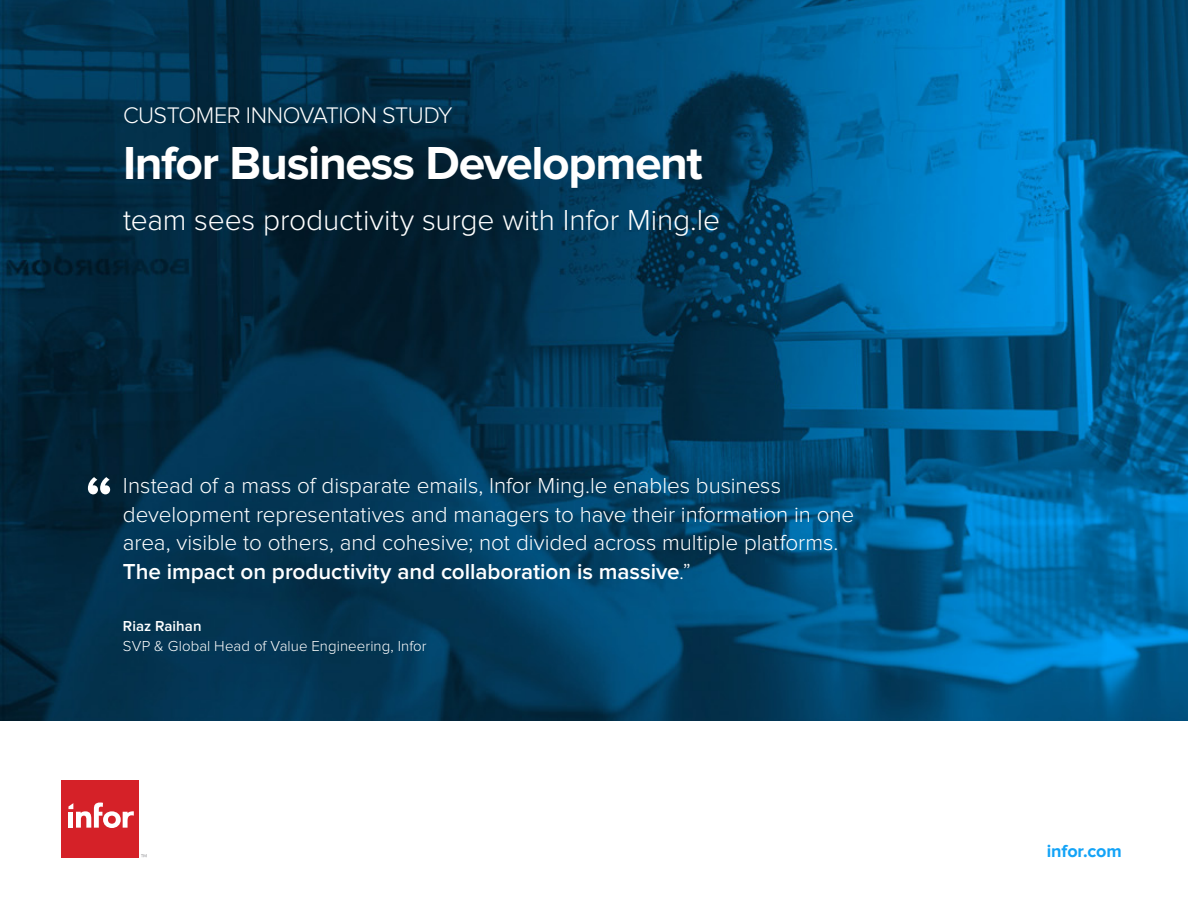
<style>
.page{position:relative;width:1188px;height:918px;background:#fff}
.page>*{position:absolute;margin:0;border:0;box-sizing:border-box;transform-origin:0 0}
.t1{font:700 60px "Proxima Nova";color:#fff}
.t2{font:700 48px "Proxima Nova";letter-spacing:-.03em;color:#fff}
.t3{font:300 30px "Proxima Nova";letter-spacing:-.005em;color:#fff}
.t4{font:300 23.4px "Proxima Nova";letter-spacing:-.02em;color:#fff}
.t5{font:300 22.5px/28.5px "Proxima Nova";letter-spacing:-.005em;color:#fff}
.t6{font:700 18px "Proxima Nova";letter-spacing:-.005em;color:#13a3f7}
.t7{font:300 15px "Proxima Nova";letter-spacing:.005em;color:#fff}
.t8{font:600 15px "Proxima Nova";letter-spacing:.005em;color:#fff}
.s1{font-weight:600}
</style>
<div class="page">
<img style="left:0;top:0;width:1188px;height:720px">
<div style="left:62px;top:780px;width:77px;height:77px;background:#d52128"></div>
<svg style="left:68px;top:803px;width:66px;height:25px"></svg>
<svg style="left:141px;top:854px;width:6px;height:3px"></svg>
<p class="t4" style="left:123px;top:104px;width:331px">CUSTOMER INNOVATION STUDY</p>
<h2 class="t2" style="left:123px;top:141px;width:581px">Infor Business Development</h2>
<h3 class="t3" style="left:123px;top:207px;width:599px">team sees productivity surge with Infor Ming.le</h3>
<h1 class="t1" style="left:86px;top:470px;width:29px">“</h1>
<p class="t5" style="left:123px;top:472px;width:733px">Instead of a mass of disparate emails, Infor Ming.le enables business development representatives and managers to have their information in one area, visible to others, and cohesive; not divided across multiple platforms.<br><span class="s1">The impact on productivity and collaboration is massive</span>.”</p>
<p class="t8" style="left:123px;top:619px;width:80px">Riaz Raihan</p>
<p class="t7" style="left:123px;top:639px;width:305px">SVP &amp; Global Head of Value Engineering, Infor</p>
<p class="t6" style="left:1047px;top:843px;width:77px">infor.com</p>
</div>
